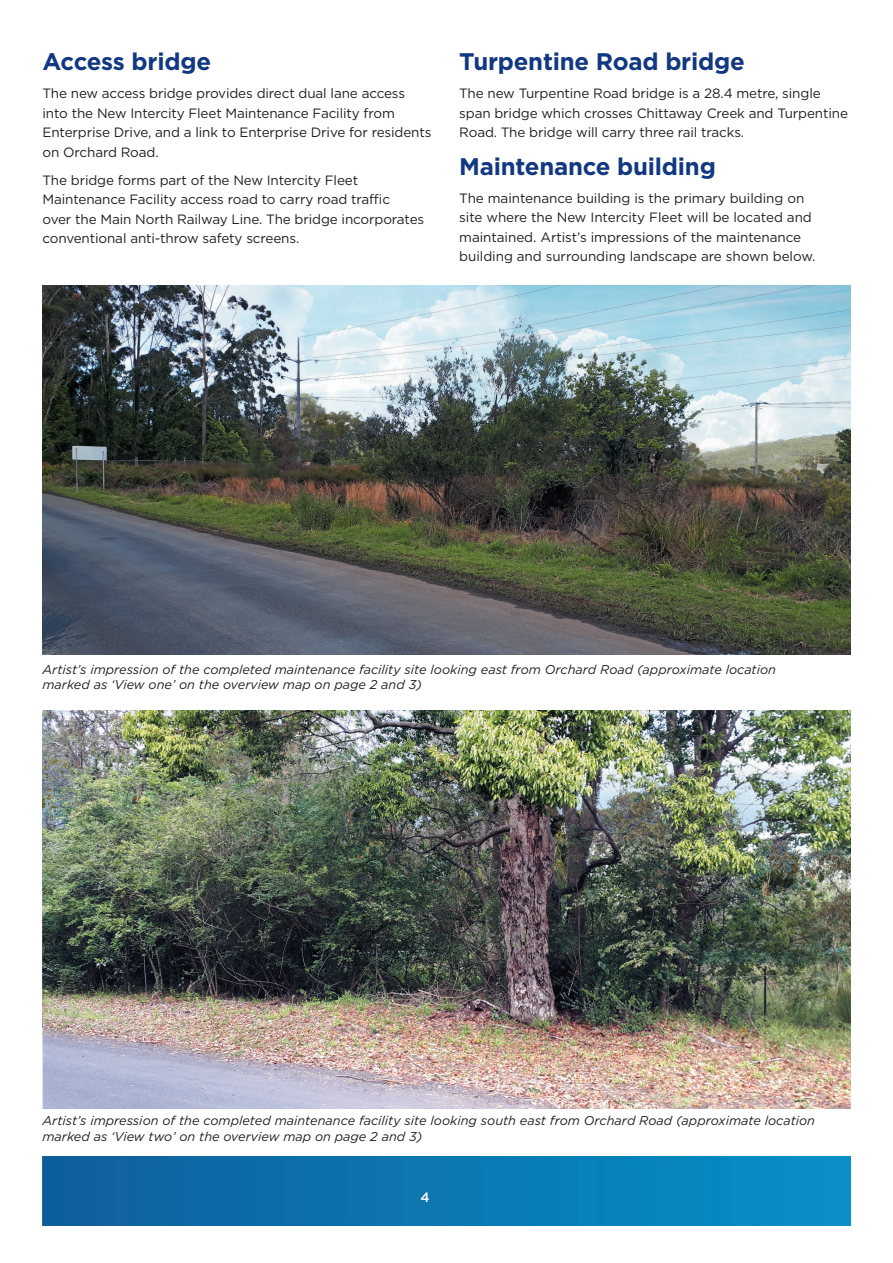
<style>
.page{position:relative;width:893px;height:1263px;background:#fff}
.page>*{position:absolute;margin:0;border:0;box-sizing:border-box;transform-origin:0 0}
.t1{font:700 24px "Gotham";letter-spacing:-.01em;color:#113880}
.t2{font:13.5px/19.5px "Gotham";letter-spacing:-.01em;color:#231f20}
.t3{font:500 13.5px "Gotham";color:#fff}
.t4{font:italic 12.75px/15.3px "Gotham";color:#231f20}
</style>
<div class="page">
<img style="left:43px;top:286px;width:807px;height:369px">
<img style="left:43px;top:710px;width:807px;height:399px">
<img style="left:43px;top:1157px;width:807px;height:68px">
<p class="t1" style="left:43px;top:47px;width:170px">Access bridge</p>
<p class="t2" style="left:43px;top:84px;width:390px">The new access bridge provides direct dual lane access into the New Intercity Fleet Maintenance Facility from Enterprise Drive, and a link to Enterprise Drive for residents on Orchard Road.</p>
<p class="t2" style="left:43px;top:170px;width:383px">The bridge forms part of the New Intercity Fleet Maintenance Facility access road to carry road traffic<br>over the Main North Railway Line. The bridge incorporates conventional anti-throw safety screens.</p>
<p class="t1" style="left:459px;top:47px;width:287px">Turpentine Road bridge</p>
<p class="t2" style="left:459px;top:84px;width:390px">The new Turpentine Road bridge is a 28.4 metre, single span bridge which crosses Chittaway Creek and Turpentine<br>Road. The bridge will carry three rail tracks.</p>
<p class="t1" style="left:459px;top:151px;width:258px">Maintenance building</p>
<p class="t2" style="left:459px;top:188px;width:358px">The maintenance building is the primary building on site where the New Intercity Fleet will be located and maintained. Artist’s impressions of the maintenance building and surrounding landscape are shown below.</p>
<p class="t4" style="left:43px;top:661px;width:735px">Artist’s impression of the completed maintenance facility site looking east from Orchard Road (approximate location marked as ‘View one’ on the overview map on page 2 and 3)</p>
<p class="t4" style="left:43px;top:1113px;width:774px">Artist’s impression of the completed maintenance facility site looking south east from Orchard Road (approximate location marked as ‘View two’ on the overview map on page 2 and 3)</p>
<p class="t3" style="left:421px;top:1188px;width:11px">4</p>
</div>
